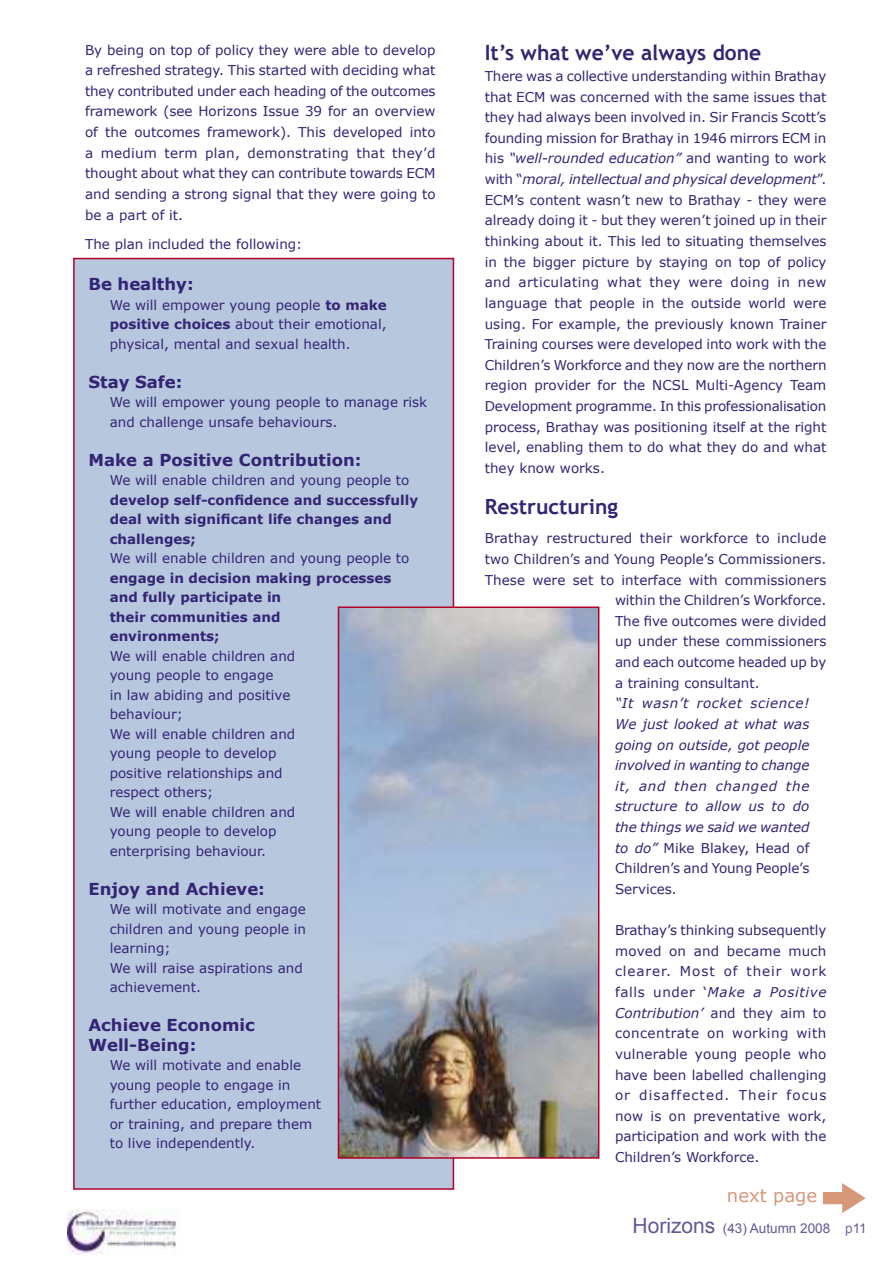
<style>
.page{position:relative;width:893px;height:1263px;background:#fff}
.page>*{position:absolute;margin:0;border:0;box-sizing:border-box;transform-origin:0 0}
.t1{font:54px "Zeal";color:#d69877}
.t2{font:700 21px "Trebuchet MS";color:#342474}
.t3{font:18px "Verdana";color:#d69877}
.t4{font:700 16.5px/19.5px "Verdana";color:#342474}
.t5{font:13.5px/20.7px "Verdana";color:#342474;text-align:justify}
.t6{font:italic 13.5px/20.7px "Verdana";letter-spacing:.01em;color:#342474;text-align:justify}
.t7{font:700 13.5px/19.5px "Verdana";color:#342474}
.t8{font:13.5px "Arial";color:#645895}
.s1{font-weight:700}
.s2{font-style:italic}
.s3{font-style:normal}
.s4{font-size:21px}
.s5{color:#6c6eac}
</style>
<div class="page">
<img style="left:68px;top:1209px;width:108px;height:45px">
<div style="left:74px;top:259px;width:379px;height:930px;background:#b7c8de"></div>
<img style="left:341px;top:609px;width:255px;height:547px">
<div style="left:338px;top:606px;width:261px;height:553px;border:2px solid #b20029"></div>
<p class="t5" style="left:85px;top:40px;width:352px">By being on top of policy they were able to develop a refreshed strategy. This started with deciding what they contributed under each heading of the outcomes framework (see Horizons Issue 39 for an overview of the outcomes framework). This developed into a medium term plan, demonstrating that they’d thought about what they can contribute towards ECM and sending a strong signal that they were going to be a part of it.</p>
<p class="t5" style="left:85px;top:234px;width:219px">The plan included the following:</p>
<p class="t4" style="left:88px;top:275px;width:107px">Be healthy:</p>
<p class="t5" style="left:110px;top:295px;width:279px;line-height:19.5px">We will empower young people <span class="s1">to make positive choices</span> about their emotional, physical, mental and sexual health.</p>
<p class="t4" style="left:88px;top:372px;width:95px">Stay Safe:</p>
<p class="t5" style="left:110px;top:393px;width:319px;line-height:19.5px">We will empower young people to manage risk and challenge unsafe behaviours.</p>
<p class="t4" style="left:88px;top:450px;width:274px">Make a Positive Contribution:</p>
<p class="t5" style="left:110px;top:470px;width:301px">We will enable children and young people to</p>
<p class="t7" style="left:110px;top:490px;width:310px">develop self-confidence and successfully deal with significant life changes and challenges;</p>
<p class="t5" style="left:110px;top:548px;width:301px">We will enable children and young people to</p>
<p class="t7" style="left:110px;top:568px;width:283px">engage in decision making processes and fully participate in<br>their communities and environments;</p>
<p class="t5" style="left:110px;top:646px;width:187px;line-height:19.5px;text-align:left">We will enable children and young people to engage<br>in law abiding and positive behaviour;<br>We will enable children and young people to develop positive relationships and respect others;<br>We will enable children and young people to develop enterprising behaviour.</p>
<p class="t4" style="left:88px;top:879px;width:178px">Enjoy and Achieve:</p>
<p class="t5" style="left:110px;top:900px;width:198px;line-height:19.5px;text-align:left">We will motivate and engage children and young people in learning;<br>We will raise aspirations and achievement.</p>
<p class="t4" style="left:88px;top:1016px;width:168px">Achieve Economic<br>Well-Being:</p>
<p class="t5" style="left:110px;top:1056px;width:213px;line-height:19.5px;text-align:left">We will motivate and enable young people to engage in further education, employment or training, and prepare them to live independently.</p>
<h2 class="t2" style="left:485px;top:40px;width:278px">It’s what we’ve always done</h2>
<p class="t5" style="left:485px;top:66px;width:343px">There was a collective understanding within Brathay that ECM was concerned with the same issues that they had always been involved in. Sir Francis Scott’s founding mission for Brathay in 1946 mirrors ECM in his <span class="s2">“well-rounded education”</span> and wanting to work with “<span class="s2">moral, intellectual and physical development</span>”.<br>ECM’s content wasn’t new to Brathay - they were already doing it - but they weren’t joined up in their thinking about it. This led to situating themselves in the bigger picture by staying on top of policy and articulating what they were doing in new language that people in the outside world were using. For example, the previously known Trainer Training courses were developed into work with the Children’s Workforce and they now are the northern region provider for the NCSL Multi-Agency Team Development programme. In this professionalisation process, Brathay was positioning itself at the right level, enabling them to do what they do and what they know works.</p>
<h2 class="t2" style="left:485px;top:494px;width:135px">Restructuring</h2>
<p class="t5" style="left:485px;top:528px;width:343px">Brathay restructured their workforce to include</p>
<p class="t5" style="left:485px;top:549px;width:343px">two Children’s and Young People’s Commissioners.</p>
<p class="t5" style="left:485px;top:569px;width:343px">These were set to interface with commissioners</p>
<p class="t5" style="left:615px;top:590px;width:213px">within the Children’s Workforce.</p>
<p class="t5" style="left:615px;top:611px;width:213px">The five outcomes were divided</p>
<p class="t5" style="left:615px;top:631px;width:213px">up under these commissioners</p>
<p class="t5" style="left:615px;top:652px;width:213px">and each outcome headed up by</p>
<p class="t5" style="left:615px;top:673px;width:146px">a training consultant.</p>
<p class="t6" style="left:615px;top:693px;width:196px">“It wasn’t rocket science!<br>We just looked at what was going on outside, got people involved in wanting to change it, and then changed the structure to allow us to do the things we said we wanted to do” <span class="s3">Mike Blakey, Head of Children’s and Young People’s Services.</span></p>
<p class="t5" style="left:615px;top:920px;width:213px">Brathay’s thinking subsequently moved on and became much clearer. Most of their work falls under ‘<span class="s2">Make a Positive Contribution’</span> and they aim to concentrate on working with vulnerable young people who have been labelled challenging or disaffected. Their focus now is on preventative work, participation and work with the Children’s Workforce.</p>
<h3 class="t3" style="left:727px;top:1185px;width:92px">next page</h3>
<h1 class="t1" style="left:817px;top:1171px;width:55px">k</h1>
<p class="t8" style="left:633px;top:1220px;width:236px"><span class="s4">Horizons</span> (43) Autumn 2008 <span class="s5">p</span>11</p>
</div>
